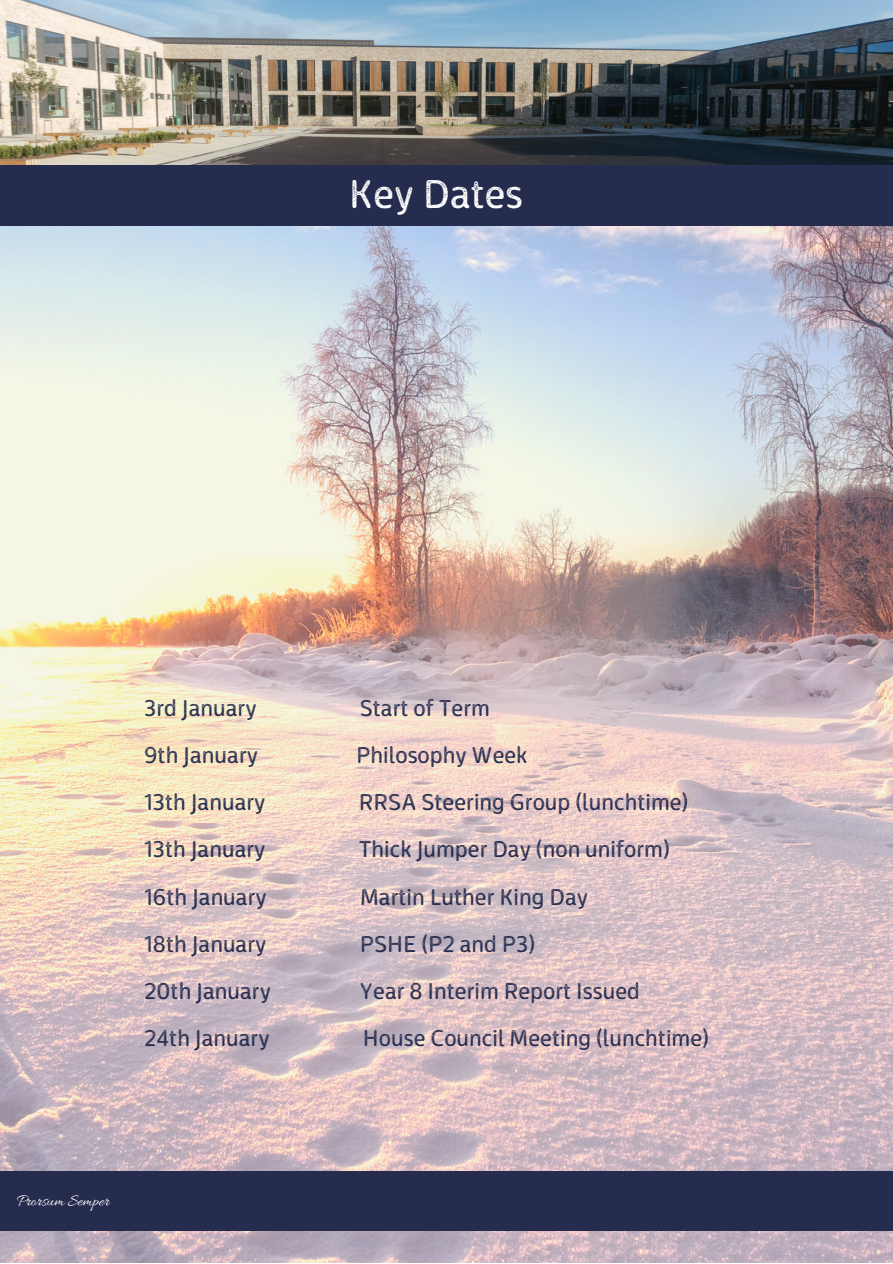
<style>
.page{position:relative;width:893px;height:1264px;background:#fff}
.page>*{position:absolute;margin:0;border:0;box-sizing:border-box;transform-origin:0 0}
.t1{font:42px "Ossem Rust";color:#fff}
.t2{font:23.85px "Ossem Rust";color:#252c4e}
.t3{font:16.65px "Allura";color:#fff}
</style>
<div class="page">
<img style="left:0;top:226px;width:892px;height:1036px">
<div style="left:0;top:1171px;width:892px;height:59px;background:#252c4e"></div>
<div style="left:0;top:157px;width:892px;height:69px;background:#252c4e"></div>
<img style="left:0;top:0;width:892px;height:164px">
<h1 class="t1" style="left:349px;top:170px;width:176px">Key Dates</h1>
<p class="t2" style="left:144px;top:694px;width:114px">3rd January</p>
<p class="t2" style="left:359px;top:694px;width:132px">Start of Term</p>
<p class="t2" style="left:144px;top:741px;width:115px">9th January</p>
<p class="t2" style="left:356px;top:741px;width:173px">Philosophy Week</p>
<p class="t2" style="left:144px;top:788px;width:123px">13th January</p>
<p class="t2" style="left:359px;top:788px;width:331px">RRSA Steering Group (lunchtime)</p>
<p class="t2" style="left:144px;top:836px;width:123px">13th January</p>
<p class="t2" style="left:359px;top:836px;width:312px">Thick Jumper Day (non uniform)</p>
<p class="t2" style="left:144px;top:883px;width:124px">16th January</p>
<p class="t2" style="left:360px;top:883px;width:230px">Martin Luther King Day</p>
<p class="t2" style="left:144px;top:930px;width:124px">18th January</p>
<p class="t2" style="left:360px;top:930px;width:177px">PSHE (P2 and P3)</p>
<p class="t2" style="left:144px;top:977px;width:128px">20th January</p>
<p class="t2" style="left:359px;top:977px;width:282px">Year 8 Interim Report Issued</p>
<p class="t2" style="left:144px;top:1024px;width:127px">24th January</p>
<p class="t2" style="left:363px;top:1024px;width:347px">House Council Meeting (lunchtime)</p>
<p class="t3" style="left:17px;top:1191px;width:94px">Prorsum Semper</p>
</div>
